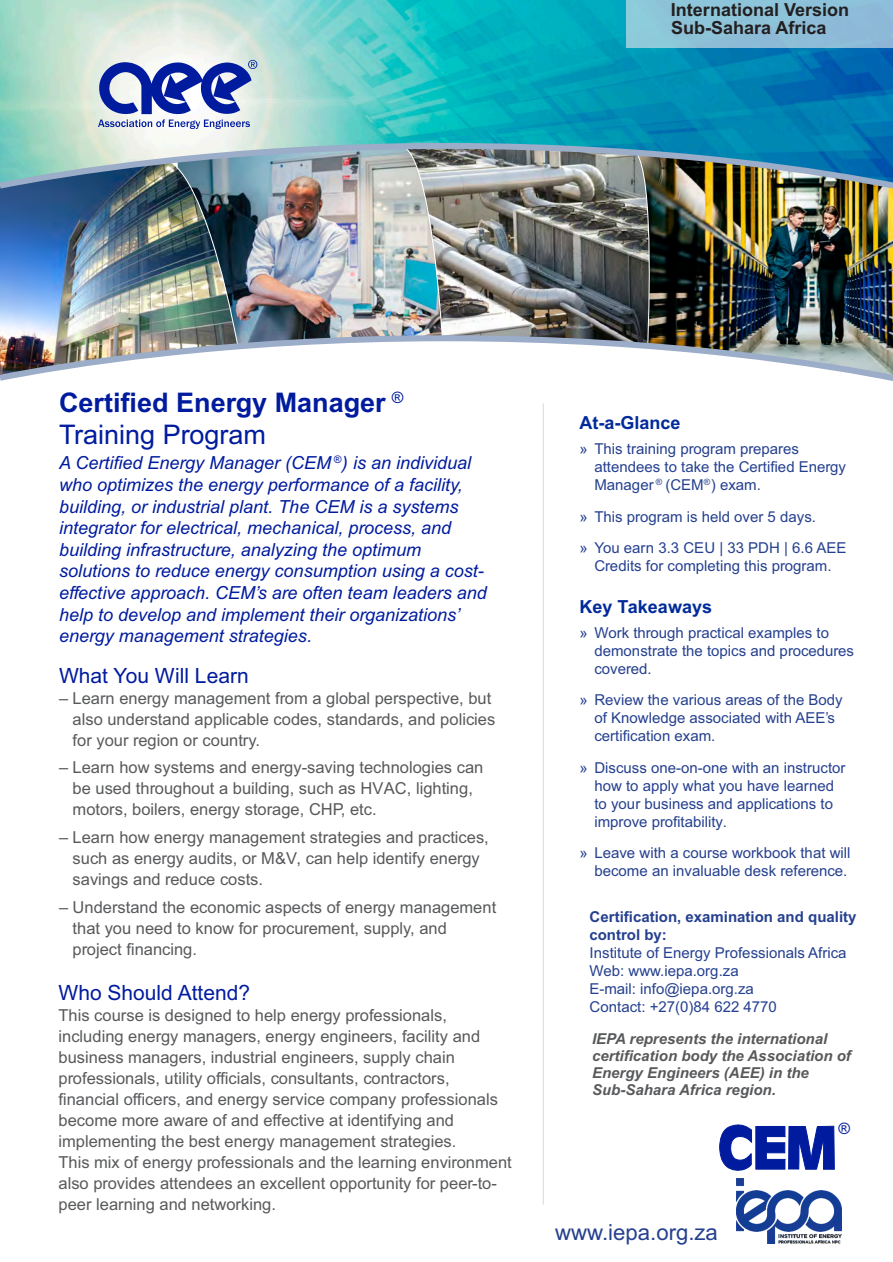
<style>
.page{position:relative;width:893px;height:1262px;background:#fff}
.page>*{position:absolute;margin:0;border:0;box-sizing:border-box;transform-origin:0 0}
.t1{font:700 27px/32.4px "Arial";color:#001b9e}
.t2{font:22.2px "Arial";color:#25408e}
.t3{font:21px "Arial";color:#001b9e}
.t4{font:italic 18px/21.6px "Arial";color:#001b9e}
.t5{font:700 18px/17.4px "Arial";color:#231f20}
.t6{font:700 18px "Arial";color:#002a9a}
.t7{font:16.5px/21px "Arial";color:#58595b}
.t8{font:15.75px "Arial";color:#001b9e}
.t9{font:15px/18px "Arial";color:#25408f}
.t10{font:italic 700 15px/16.8px "Arial";color:#58595b}
.t11{font:700 15px/18px "Arial";color:#25408f}
.s1{font-weight:400}
</style>
<div class="page">
<img style="left:0;top:0;width:893px;height:140px">
<svg style="left:98px;top:60px;width:159px;height:69px"></svg>
<svg style="left:719px;top:1124px;width:115px;height:47px"></svg>
<img style="left:656px;top:193px;width:237px;height:139px">
<img style="left:443px;top:193px;width:213px;height:139px">
<img style="left:239px;top:193px;width:204px;height:139px">
<img style="left:0;top:193px;width:239px;height:139px">
<img style="left:0;top:332px;width:893px;height:49px">
<img style="left:0;top:140px;width:893px;height:53px">
<hr style="left:543px;top:403px;width:1px;height:801px;background:#20762f">
<div style="left:626px;top:0;width:267px;height:47px;background:#8dc1d8"></div>
<img style="left:736px;top:1178px;width:105px;height:65px">
<p class="t5" style="left:670px;top:3px;width:180px">International Version<br>Sub-Sahara Africa</p>
<h1 class="t1" style="left:59px;top:388px;width:346px">Certified Energy Manager <sup>®<br></sup><span class="s1">Training Program</span></h1>
<p class="t4" style="left:59px;top:454px;width:429px">A Certified Energy Manager (CEM <sup>®</sup>) is an individual who optimizes the energy performance of a facility, building, or industrial plant. The CEM is a systems integrator for electrical, mechanical, process, and building infrastructure, analyzing the optimum solutions to reduce energy consumption using a cost&shy;effective approach. CEM’s are often team leaders and help to develop and implement their organizations’ energy management strategies.</p>
<p class="t3" style="left:59px;top:667px;width:191px">What You Will Learn</p>
<p class="t7" style="left:73px;top:689px;width:424px;text-indent:-14px">– Learn energy management from a global perspective, but also understand applicable codes, standards, and policies for your region or country.</p>
<p class="t7" style="left:73px;top:758px;width:412px;text-indent:-14px">– Learn how systems and energy-saving technologies can be used throughout a building, such as HVAC, lighting, motors, boilers, energy storage, CHP, etc.</p>
<p class="t7" style="left:73px;top:828px;width:418px;text-indent:-14px">– Learn how energy management strategies and practices, such as energy audits, or M&amp;V, can help identify energy savings and reduce costs.</p>
<p class="t7" style="left:73px;top:898px;width:425px;text-indent:-14px">– Understand the economic aspects of energy management that you need to know for procurement, supply, and project financing.</p>
<p class="t3" style="left:59px;top:985px;width:193px">Who Should Attend?</p>
<p class="t7" style="left:59px;top:1006px;width:455px">This course is designed to help energy professionals, including energy managers, energy engineers, facility and business managers, industrial engineers, supply chain professionals, utility officials, consultants, contractors, financial officers, and energy service company professionals become more aware of and effective at identifying and implementing the best energy management strategies.<br>This mix of energy professionals and the learning environment also provides attendees an excellent opportunity for peer-to&shy;peer learning and networking.</p>
<p class="t6" style="left:579px;top:416px;width:103px">At-a-Glance</p>
<p class="t9" style="left:594px;top:441px;width:253px;text-indent:-15px">» This training program prepares attendees to take the Certified Energy<br>Manager <sup>®</sup> (CEM<sup>®</sup>) exam.</p>
<p class="t9" style="left:579px;top:502px;width:268px;line-height:31.5px">» This program is held over 5 days.<br>» You earn 3.3 CEU | 33 PDH | 6.6 AEE</p>
<p class="t9" style="left:594px;top:558px;width:238px">Credits for completing this program.</p>
<p class="t6" style="left:579px;top:600px;width:134px">Key Takeaways</p>
<p class="t9" style="left:594px;top:625px;width:261px;text-indent:-15px">» Work through practical examples to demonstrate the topics and procedures covered.</p>
<p class="t9" style="left:594px;top:692px;width:250px;text-indent:-15px">» Review the various areas of the Body of Knowledge associated with AEE’s certification exam.</p>
<p class="t9" style="left:594px;top:760px;width:252px;text-indent:-15px">» Discuss one-on-one with an instructor how to apply what you have learned to your business and applications to improve profitability.</p>
<p class="t9" style="left:579px;top:845px;width:272px;text-align:right">» Leave with a course workbook that will become an invaluable desk reference.</p>
<p class="t11" style="left:589px;top:908px;width:269px">Certification, examination and quality control by:</p>
<p class="t9" style="left:589px;top:944px;width:259px">Institute of Energy Professionals Africa<br>Web: www.iepa.org.za<br>E-mail: info@iepa.org.za<br>Contact: +27(0)84 622 4770</p>
<p class="t10" style="left:592px;top:1032px;width:260px">IEPA represents the international certification body the Association of<br>Energy Engineers (AEE) in the<br>Sub-Sahara Africa region.</p>
<p class="t8" style="left:838px;top:1122px;width:13px">®</p>
<h2 class="t2" style="left:555px;top:1224px;width:164px">www.iepa.org.za</h2>
</div>
